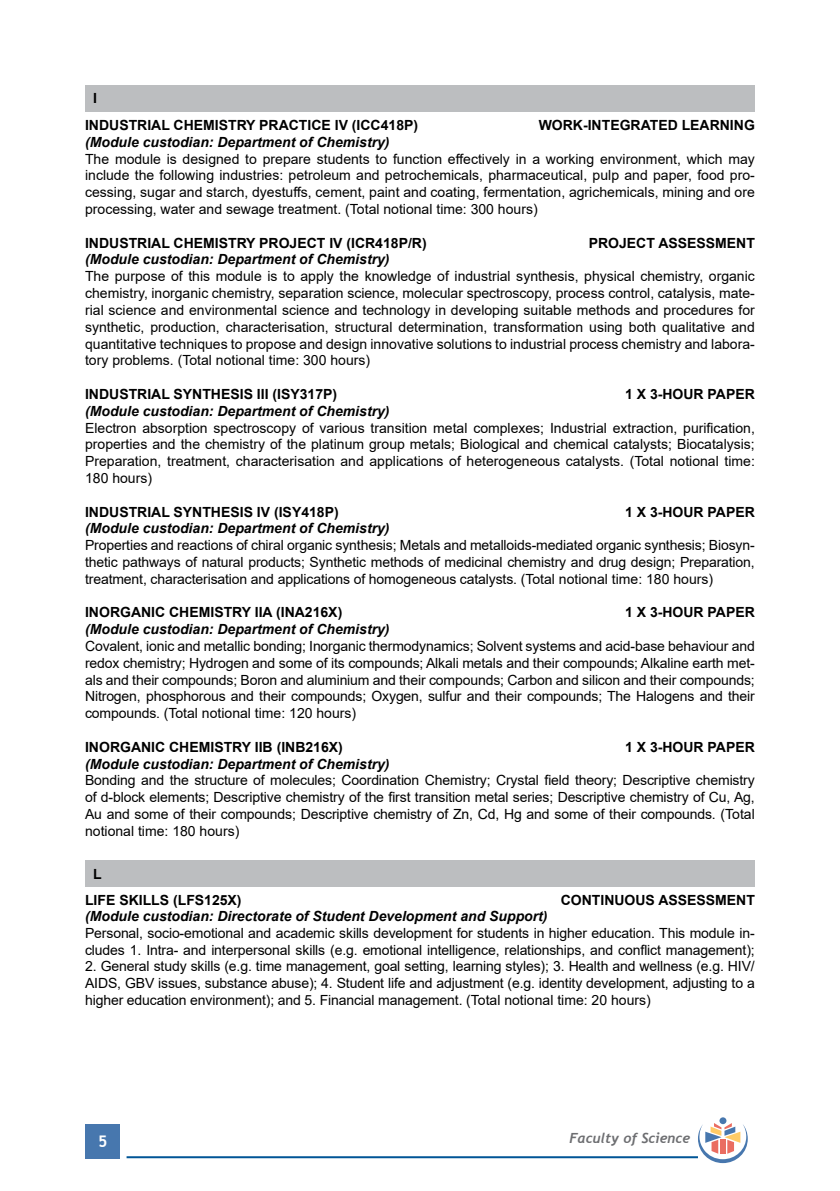
<style>
.page{position:relative;width:840px;height:1191px;background:#fff}
.page>*{position:absolute;margin:0;border:0;box-sizing:border-box;transform-origin:0 0}
.t1{font:700 16px "Trebuchet MS";color:#fff}
.t2{font:14px/16.8px "Arial";letter-spacing:-.01em;color:#000;text-align:justify}
.t3{font:700 14px/26.8px "Arial";color:#000}
.t4{font:italic 700 14px "Arial";color:#000}
.t5{font:italic 700 14px "Trebuchet";color:#6d6e71}
</style>
<div class="page">
<div style="left:86px;top:1124px;width:34px;height:34px;background:#4777ae"></div>
<hr style="left:126px;top:1156px;width:571px;height:2px;background:#005596">
<div style="left:719px;top:1117px;width:7px;height:7px;background:#4777ae;border-radius:50%"></div>
<svg style="left:697px;top:1123px;width:50px;height:40px"></svg>
<div style="left:85px;top:85px;width:669px;height:26px;background:#bcbec0"></div>
<div style="left:85px;top:860px;width:669px;height:27px;background:#bcbec0"></div>
<p class="t3" style="left:85px;top:85px;width:334px;text-indent:8px">I<br>INDUSTRIAL CHEMISTRY PRACTICE IV (ICC418P)</p>
<p class="t3" style="left:538px;top:112px;width:217px">WORK-INTEGRATED LEARNING</p>
<p class="t4" style="left:85px;top:133px;width:306px">(Module custodian: Department of Chemistry)</p>
<p class="t2" style="left:85px;top:150px;width:671px">The module is designed to prepare students to function effectively in a working environment, which may include the following industries: petroleum and petrochemicals, pharmaceutical, pulp and paper, food pro&shy;cessing, sugar and starch, dyestuffs, cement, paint and coating, fermentation, agrichemicals, mining and ore processing, water and sewage treatment. (Total notional time: 300 hours)</p>
<p class="t3" style="left:85px;top:229px;width:343px">INDUSTRIAL CHEMISTRY PROJECT IV (ICR418P/R)</p>
<p class="t3" style="left:588px;top:229px;width:167px">PROJECT ASSESSMENT</p>
<p class="t4" style="left:85px;top:250px;width:306px">(Module custodian: Department of Chemistry)</p>
<p class="t2" style="left:85px;top:268px;width:671px">The purpose of this module is to apply the knowledge of industrial synthesis, physical chemistry, organic chemistry, inorganic chemistry, separation science, molecular spectroscopy, process control, catalysis, mate&shy;rial science and environmental science and technology in developing suitable methods and procedures for synthetic, production, characterisation, structural determination, transformation using both qualitative and quantitative techniques to propose and design innovative solutions to industrial process chemistry and labora&shy;tory problems. (Total notional time: 300 hours)</p>
<p class="t3" style="left:85px;top:381px;width:253px">INDUSTRIAL SYNTHESIS III (ISY317P)</p>
<p class="t3" style="left:624px;top:381px;width:131px">1 X 3-HOUR PAPER</p>
<p class="t4" style="left:85px;top:401px;width:306px">(Module custodian: Department of Chemistry)</p>
<p class="t2" style="left:85px;top:419px;width:671px">Electron absorption spectroscopy of various transition metal complexes; Industrial extraction, purification, properties and the chemistry of the platinum group metals; Biological and chemical catalysts; Biocatalysis; Preparation, treatment, characterisation and applications of heterogeneous catalysts. (Total notional time:<br>180 hours)</p>
<p class="t3" style="left:85px;top:498px;width:255px">INDUSTRIAL SYNTHESIS IV (ISY418P)</p>
<p class="t3" style="left:624px;top:498px;width:131px">1 X 3-HOUR PAPER</p>
<p class="t4" style="left:85px;top:519px;width:306px">(Module custodian: Department of Chemistry)</p>
<p class="t2" style="left:85px;top:537px;width:670px">Properties and reactions of chiral organic synthesis; Metals and metalloids-mediated organic synthesis; Biosyn&shy;thetic pathways of natural products; Synthetic methods of medicinal chemistry and drug design; Preparation, treatment, characterisation and applications of homogeneous catalysts. (Total notional time: 180 hours)</p>
<p class="t3" style="left:85px;top:599px;width:258px">INORGANIC CHEMISTRY IIA (INA216X)</p>
<p class="t3" style="left:624px;top:599px;width:131px">1 X 3-HOUR PAPER</p>
<p class="t4" style="left:85px;top:620px;width:306px">(Module custodian: Department of Chemistry)</p>
<p class="t2" style="left:85px;top:637px;width:670px">Covalent, ionic and metallic bonding; Inorganic thermodynamics; Solvent systems and acid-base behaviour and redox chemistry; Hydrogen and some of its compounds; Alkali metals and their compounds; Alkaline earth met&shy;als and their compounds; Boron and aluminium and their compounds; Carbon and silicon and their compounds; Nitrogen, phosphorous and their compounds; Oxygen, sulfur and their compounds; The Halogens and their compounds. (Total notional time: 120 hours)</p>
<p class="t3" style="left:85px;top:733px;width:259px">INORGANIC CHEMISTRY IIB (INB216X)</p>
<p class="t3" style="left:624px;top:733px;width:131px">1 X 3-HOUR PAPER</p>
<p class="t4" style="left:85px;top:754px;width:306px">(Module custodian: Department of Chemistry)</p>
<p class="t2" style="left:85px;top:772px;width:670px">Bonding and the structure of molecules; Coordination Chemistry; Crystal field theory; Descriptive chemistry of d-block elements; Descriptive chemistry of the first transition metal series; Descriptive chemistry of Cu, Ag, Au and some of their compounds; Descriptive chemistry of Zn, Cd, Hg and some of their compounds. (Total notional time: 180 hours)</p>
<p class="t3" style="left:85px;top:861px;width:158px;line-height:26px;text-indent:8px">L<br>LIFE SKILLS (LFS125X)</p>
<p class="t3" style="left:560px;top:886px;width:195px">CONTINUOUS ASSESSMENT</p>
<p class="t4" style="left:85px;top:906px;width:464px">(Module custodian: Directorate of Student Development and Support)</p>
<p class="t2" style="left:85px;top:924px;width:670px">Personal, socio-emotional and academic skills development for students in higher education. This module in&shy;cludes 1. Intra- and interpersonal skills (e.g. emotional intelligence, relationships, and conflict management);</p>
<p class="t2" style="left:85px;top:958px;width:670px">2. General study skills (e.g. time management, goal setting, learning styles); 3. Health and wellness (e.g. HIV/ AIDS, GBV issues, substance abuse); 4. Student life and adjustment (e.g. identity development, adjusting to a higher education environment); and 5. Financial management. (Total notional time: 20 hours)</p>
<p class="t1" style="left:98px;top:1131px;width:11px">5</p>
<p class="t5" style="left:569px;top:1129px;width:122px">Faculty of Science</p>
</div>
